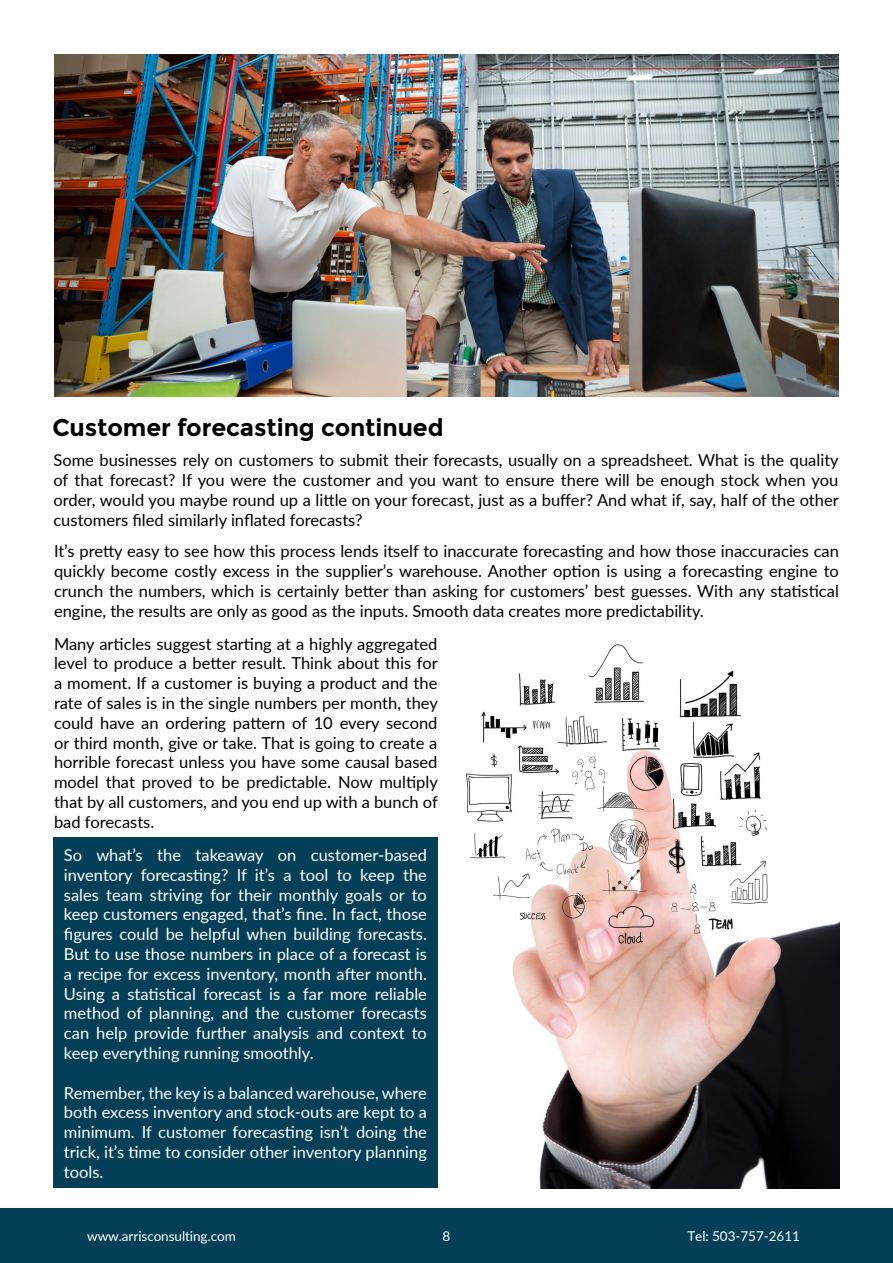
<style>
.page{position:relative;width:893px;height:1263px;background:#fff}
.page>*{position:absolute;margin:0;border:0;box-sizing:border-box;transform-origin:0 0}
.t1{font:700 24px "Montserrat";letter-spacing:-.005em;color:#000}
.t2{font:16.5px/19.8px "Lato";color:#000;text-align:justify}
.t3{font:16.5px/19.8px "Lato";color:#fff;text-align:justify}
.t4{font:13.5px "Lato";letter-spacing:-.005em;color:#fff}
</style>
<div class="page">
<img style="left:466px;top:644px;width:374px;height:544px">
<div style="left:53px;top:837px;width:384px;height:351px;background:#034058"></div>
<img style="left:54px;top:54px;width:785px;height:342px">
<div style="left:0;top:1209px;width:893px;height:54px;background:#034058"></div>
<p class="t1" style="left:52px;top:413px;width:393px">Customer forecasting continued</p>
<p class="t2" style="left:53px;top:450px;width:787px">Some businesses rely on customers to submit their forecasts, usually on a spreadsheet. What is the quality of that forecast? If you were the customer and you want to ensure there will be enough stock when you order, would you maybe round up a little on your forecast, just as a buffer? And what if, say, half of the other customers filed similarly inflated forecasts?</p>
<p class="t2" style="left:54px;top:541px;width:786px">It’s pretty easy to see how this process lends itself to inaccurate forecasting and how those inaccuracies can quickly become costly excess in the supplier’s warehouse. Another option is using a forecasting engine to crunch the numbers, which is certainly better than asking for customers’ best guesses. With any statistical engine, the results are only as good as the inputs. Smooth data creates more predictability.</p>
<p class="t2" style="left:54px;top:633px;width:385px">Many articles suggest starting at a highly aggregated level to produce a better result. Think about this for a moment. If a customer is buying a product and the rate of sales is in the single numbers per month, they could have an ordering pattern of 10 every second or third month, give or take. That is going to create a horrible forecast unless you have some causal based model that proved to be predictable. Now multiply that by all customers, and you end up with a bunch of bad forecasts.</p>
<p class="t3" style="left:64px;top:844px;width:365px">So what’s the takeaway on customer-based inventory forecasting? If it’s a tool to keep the sales team striving for their monthly goals or to keep customers engaged, that’s fine. In fact, those figures could be helpful when building forecasts.<br>But to use those numbers in place of a forecast is a recipe for excess inventory, month after month.<br>Using a statistical forecast is a far more reliable method of planning, and the customer forecasts can help provide further analysis and context to keep everything running smoothly.</p>
<p class="t3" style="left:64px;top:1082px;width:365px">Remember, the key is a balanced warehouse, where both excess inventory and stock-outs are kept to a minimum. If customer forecasting isn’t doing the trick, it’s time to consider other inventory planning tools.</p>
<p class="t4" style="left:87px;top:1226px;width:150px">www.arrisconsulting.com</p>
<p class="t4" style="left:442px;top:1226px;width:9px">8</p>
<p class="t4" style="left:687px;top:1226px;width:114px">Tel: 503-757-2611</p>
</div>
